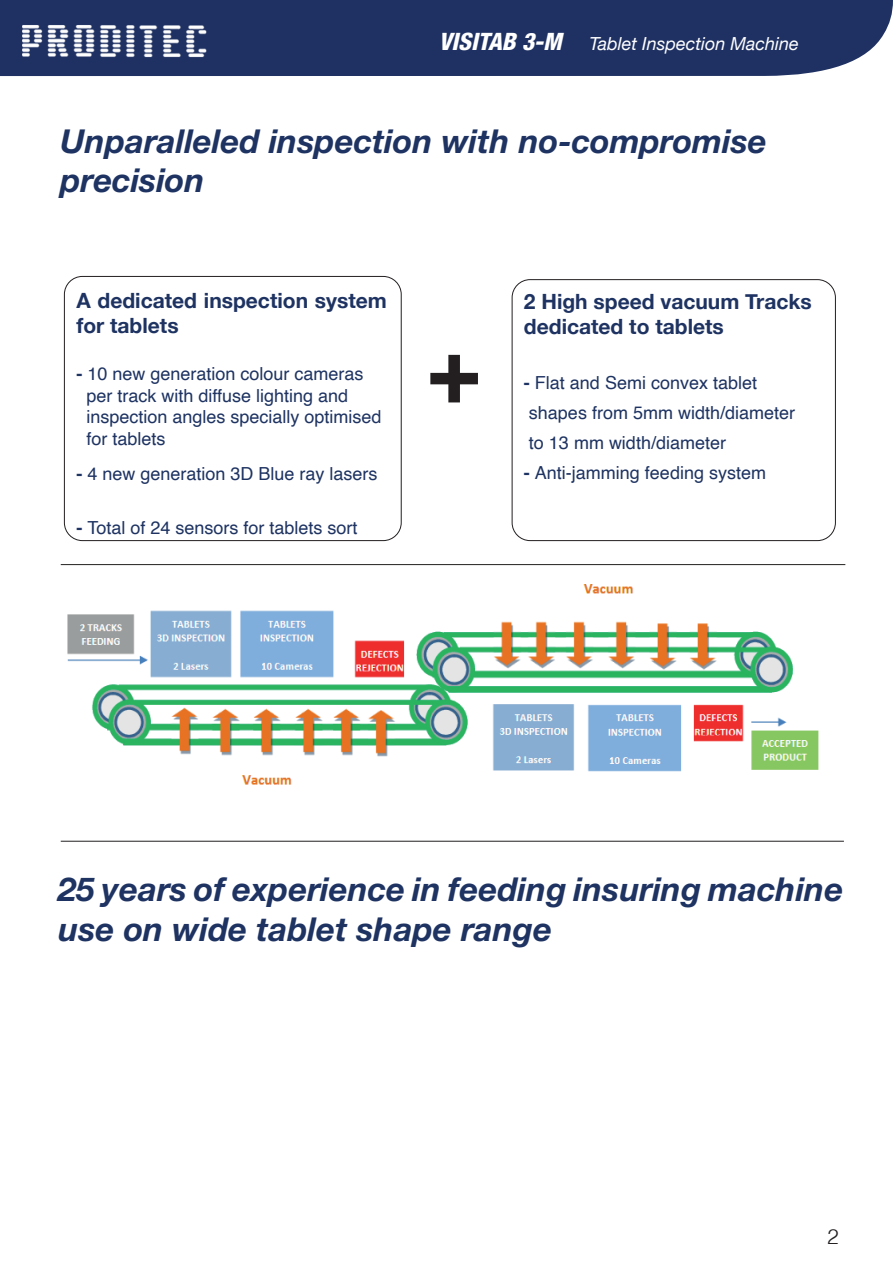
<style>
.page{position:relative;width:893px;height:1263px;background:#fff}
.page>*{position:absolute;margin:0;border:0;box-sizing:border-box;transform-origin:0 0}
.t1{font:700 90px "Helvetica";color:#231f20}
.t2{font:italic 700 33px/39.6px "Helvetica Neue LT Std";color:#1e3362}
.t3{font:700 21px/25.2px "Helvetica Neue";color:#1e3362}
.t4{font:300 21px "Helvetica";color:#231f20}
.t5{font:18px/21.6px "Helvetica";color:#1e3362}
.t6{font:italic 18px "Helvetica Neue";color:#fff}
.s1{font-family:"Helvetica Neue LT Std";font-weight:800;font-stretch:condensed;font-size:24px}
.s2{font-weight:700}
</style>
<div class="page">
<hr style="left:61px;top:564px;width:784px;height:1px;background:#231f20">
<hr style="left:61px;top:841px;width:783px;height:1px;background:#231f20">
<img style="left:67px;top:584px;width:752px;height:201px">
<div style="left:64px;top:276px;width:338px;height:265px;border:1px solid #231f20;border-radius:18px"></div>
<div style="left:512px;top:279px;width:324px;height:262px;border:1px solid #231f20;border-radius:18px"></div>
<div style="left:347px;top:0;width:546px;height:76px;background:#1f3162"></div>
<img style="left:0;top:0;width:347px;height:76px">
<p class="t6" style="left:439px;top:31px;width:362px"><span class="s1">VISITAB 3-M</span> Tablet Inspection Machine</p>
<h2 class="t2" style="left:60px;top:120px;width:708px">Unparalleled inspection with no-compromise precision</h2>
<p class="t3" style="left:76px;top:288px;width:312px">A dedicated inspection system for tablets</p>
<p class="t5" style="left:86px;top:363px;width:297px;text-indent:-10px"><span class="s2">⁃</span> 10 new generation colour cameras per track with diffuse lighting and inspection angles specially optimised for tablets</p>
<p class="t5" style="left:76px;top:463px;width:303px"><span class="s2">⁃</span> 4 new generation 3D Blue ray lasers</p>
<p class="t5" style="left:76px;top:517px;width:283px"><span class="s2">⁃</span> Total of 24 sensors for tablets sort</p>
<h1 class="t1" style="left:427px;top:298px;width:54px">+</h1>
<p class="t3" style="left:524px;top:289px;width:289px">2 High speed vacuum Tracks dedicated to tablets</p>
<p class="t5" style="left:524px;top:369px;width:273px;line-height:30px"><span class="s2">⁃</span> Flat and Semi convex tablet shapes from 5mm width/diameter to 13 mm width/diameter<br><span class="s2">⁃</span> Anti-jamming feeding system</p>
<h2 class="t2" style="left:58px;top:869px;width:787px">25 years of experience in feeding insuring machine use on wide tablet shape range</h2>
<p class="t4" style="left:827px;top:1219px;width:13px">2</p>
</div>
